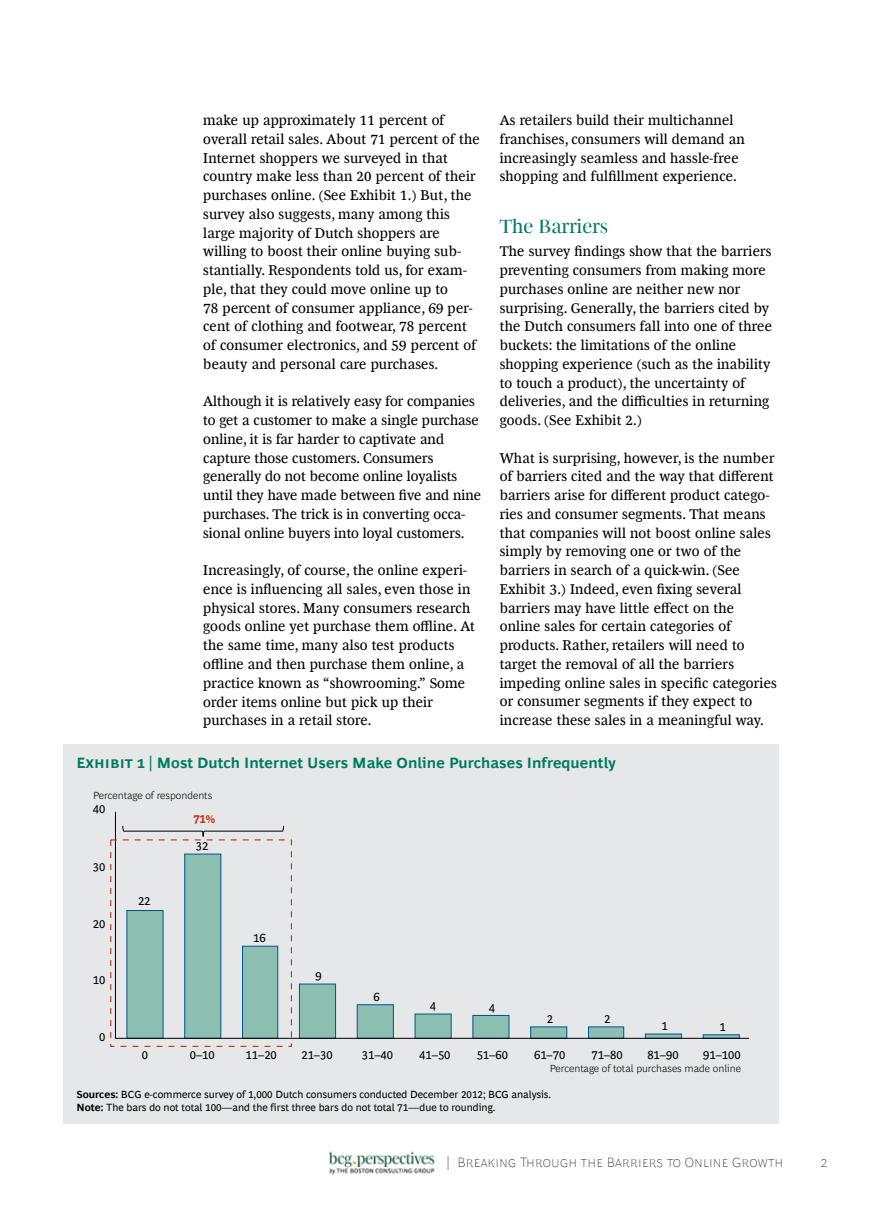
<style>
.page{position:relative;width:893px;height:1212px;background:#fff}
.page>*{position:absolute;margin:0;border:0;box-sizing:border-box;transform-origin:0 0}
.t1{font:19.5px "Henderson BCG Serif Head";color:#007b5d}
.t2{font:700 15px "Henderson BCG Sans";letter-spacing:.005em;color:#007b5d}
.t3{font:14.25px/18.8px "Henderson BCG Serif";letter-spacing:.015em;color:#000}
.t4{font:100 13.5px "Henderson BCG Sans";letter-spacing:.01em;color:#000}
.t5{font:12px "Henderson BCG Sans";color:#000}
.t6{font:700 12px "Henderson BCG Sans";color:#bf311a}
.t7{font:10.5px/12.8px "Henderson BCG Sans";color:#000}
.t8{font:300 10.5px "Henderson BCG Sans";color:#000}
.s1{font-weight:700}
</style>
<div class="page">
<img style="left:328px;top:1151px;width:107px;height:24px">
<div style="left:64px;top:744px;width:715px;height:380px;background:#e6e7e8"></div>
<svg style="left:115px;top:811px;width:634px;height:228px"></svg>
<div style="left:110px;top:839px;width:182px;height:208px;border:1px dashed #bf311a"></div>
<svg style="left:122px;top:825px;width:162px;height:12px"></svg>
<p class="t3" style="left:203px;top:110px;width:278px">make up approximately 11 percent of overall retail sales. About 71 percent of the Internet shoppers we surveyed in that country make less than 20 percent of their purchases online. (See Exhibit 1.) But, the survey also suggests, many among this large majority of Dutch shoppers are willing to boost their online buying sub&shy;stantially. Respondents told us, for exam&shy;ple, that they could move online up to<br>78 percent of consumer appliance, 69 per&shy;cent of clothing and footwear, 78 percent of consumer electronics, and 59 percent of beauty and personal care purchases.</p>
<p class="t3" style="left:203px;top:391px;width:279px">Although it is relatively easy for companies to get a customer to make a single purchase online, it is far harder to captivate and capture those customers. Consumers generally do not become online loyalists until they have made between five and nine purchases. The trick is in converting occa&shy;sional online buyers into loyal customers.</p>
<p class="t3" style="left:203px;top:560px;width:273px">Increasingly, of course, the online experi&shy;ence is influencing all sales, even those in physical stores. Many consumers research goods online yet purchase them offline. At the same time, many also test products offline and then purchase them online, a practice known as “showrooming.” Some order items online but pick up their purchases in a retail store.</p>
<p class="t3" style="left:500px;top:110px;width:247px">As retailers build their multichannel franchises, consumers will demand an increasingly seamless and hassle-free shopping and fulfillment experience.</p>
<h1 class="t1" style="left:500px;top:212px;width:110px">The Barriers</h1>
<p class="t3" style="left:500px;top:241px;width:274px">The survey findings show that the barriers preventing consumers from making more purchases online are neither new nor surprising. Generally, the barriers cited by the Dutch consumers fall into one of three buckets: the limitations of the online shopping experience (such as the inability to touch a product), the uncertainty of deliveries, and the difficulties in returning goods. (See Exhibit 2.)</p>
<p class="t3" style="left:500px;top:447px;width:279px">What is surprising, however, is the number of barriers cited and the way that different barriers arise for different product catego&shy;ries and consumer segments. That means that companies will not boost online sales simply by removing one or two of the barriers in search of a quick-win. (See Exhibit 3.) Indeed, even fixing several barriers may have little effect on the online sales for certain categories of products. Rather, retailers will need to target the removal of all the barriers impeding online sales in specific categories or consumer segments if they expect to increase these sales in a meaningful way.</p>
<p class="t2" style="left:77px;top:752px;width:541px">Exhibit 1 | Most Dutch Internet Users Make Online Purchases Infrequently</p>
<p class="t8" style="left:93px;top:788px;width:121px">Percentage of respondents</p>
<p class="t5" style="left:93px;top:800px;width:14px">40</p>
<p class="t5" style="left:93px;top:857px;width:14px">30</p>
<p class="t5" style="left:93px;top:915px;width:14px">20</p>
<p class="t5" style="left:93px;top:971px;width:14px">10</p>
<p class="t5" style="left:99px;top:1028px;width:8px">0</p>
<p class="t5" style="left:138px;top:892px;width:14px">22</p>
<p class="t6" style="left:193px;top:810px;width:23px">71%</p>
<p class="t5" style="left:196px;top:837px;width:14px">32</p>
<p class="t5" style="left:253px;top:929px;width:14px">16</p>
<p class="t5" style="left:316px;top:967px;width:8px">9</p>
<p class="t5" style="left:373px;top:988px;width:8px">6</p>
<p class="t5" style="left:430px;top:997px;width:8px">4</p>
<p class="t5" style="left:489px;top:999px;width:8px">4</p>
<p class="t5" style="left:547px;top:1010px;width:8px">2</p>
<p class="t5" style="left:604px;top:1010px;width:8px">2</p>
<p class="t5" style="left:661px;top:1017px;width:8px">1</p>
<p class="t5" style="left:719px;top:1018px;width:8px">1</p>
<p class="t5" style="left:190px;top:1046px;width:26px">0–10</p>
<p class="t5" style="left:246px;top:1046px;width:33px">11–20</p>
<p class="t5" style="left:301px;top:1046px;width:33px">21–30</p>
<p class="t5" style="left:362px;top:1046px;width:33px">31–40</p>
<p class="t5" style="left:419px;top:1046px;width:33px">41–50</p>
<p class="t5" style="left:477px;top:1046px;width:33px">51–60</p>
<p class="t5" style="left:534px;top:1046px;width:33px">61–70</p>
<p class="t5" style="left:591px;top:1046px;width:33px">71–80</p>
<p class="t5" style="left:647px;top:1046px;width:33px">81–90</p>
<p class="t5" style="left:703px;top:1046px;width:39px">91–100</p>
<p class="t7" style="left:77px;top:1087px;width:476px"><span class="s1">Sources:</span> BCG e-commerce survey of 1,000 Dutch consumers conducted December 2012; BCG analysis.<br><span class="s1">Note:</span> The bars do not total 100—and the first three bars do not total 71—due to rounding.</p>
<p class="t5" style="left:142px;top:1046px;width:8px">0</p>
<p class="t8" style="left:550px;top:1060px;width:193px">Percentage of total purchases made online</p>
<p class="t4" style="left:446px;top:1152px;width:338px">| Breaking Through the Barriers to Online Growth</p>
<p class="t4" style="left:820px;top:1152px;width:9px">2</p>
</div>
